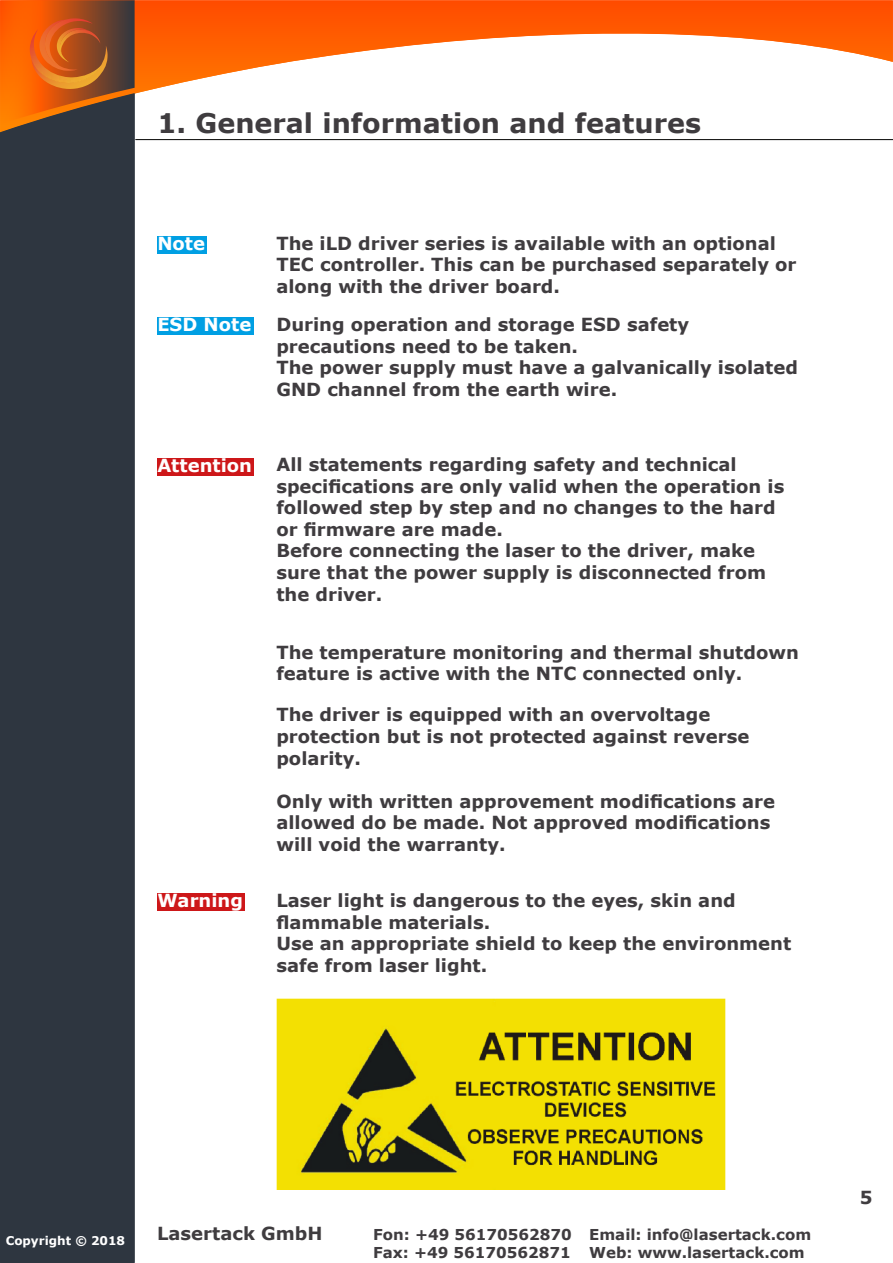
<style>
.page{position:relative;width:893px;height:1263px;background:#fff}
.page>*{position:absolute;margin:0;border:0;box-sizing:border-box;transform-origin:0 0}
.t1{font:700 27px "Verdana";color:#3f3c3f}
.t2{font:700 18px/21.6px "Verdana";color:#3f3c3f}
.t3{font:700 18px "Verdana";color:#fff}
.t4{font:700 15px/18px "Verdana";color:#3f3c3f}
.t5{font:700 12px "Verdana";color:#fff}
</style>
<div class="page">
<svg style="left:135px;top:0;width:758px;height:94px"></svg>
<svg style="left:0;top:0;width:135px;height:93px;background:#b7571a"></svg>
<div style="left:0;top:93px;width:135px;height:1169px;background:#2e3640"></div>
<img style="left:45px;top:18px;width:48px;height:49px">
<img style="left:57px;top:27px;width:31px;height:35px">
<hr style="left:136px;top:139px;width:757px;height:1px;background:#1d1d1b">
<div style="left:157px;top:317px;width:96px;height:18px;background:#009fe3"></div>
<div style="left:157px;top:458px;width:96px;height:17px;background:#cd1719"></div>
<div style="left:157px;top:236px;width:50px;height:17px;background:#009fe3"></div>
<div style="left:157px;top:893px;width:88px;height:18px;background:#cd1719"></div>
<img style="left:276px;top:998px;width:449px;height:192px">
<h1 class="t1" style="left:157px;top:104px;width:545px">1. General information and features</h1>
<p class="t3" style="left:157px;top:230px;width:49px">Note</p>
<p class="t2" style="left:276px;top:232px;width:522px">The iLD driver series is available with an optional<br>TEC controller. This can be purchased separately or along with the driver board.</p>
<p class="t3" style="left:157px;top:312px;width:95px">ESD Note</p>
<p class="t2" style="left:276px;top:314px;width:523px">During operation and storage ESD safety precautions need to be taken.<br>The power supply must have a galvanically isolated GND channel from the earth wire.</p>
<p class="t3" style="left:157px;top:452px;width:96px">Attention</p>
<p class="t2" style="left:276px;top:453px;width:509px">All statements regarding safety and technical specifications are only valid when the operation is followed step by step and no changes to the hard or firmware are made.<br>Before connecting the laser to the driver, make sure that the power supply is disconnected from the driver.</p>
<p class="t2" style="left:276px;top:641px;width:524px">The temperature monitoring and thermal shutdown feature is active with the NTC connected only.</p>
<p class="t2" style="left:276px;top:704px;width:474px">The driver is equipped with an overvoltage protection but is not protected against reverse polarity.</p>
<p class="t2" style="left:276px;top:790px;width:500px">Only with written approvement modifications are allowed do be made. Not approved modifications will void the warranty.</p>
<p class="t3" style="left:157px;top:888px;width:87px">Warning</p>
<p class="t2" style="left:276px;top:889px;width:516px">Laser light is dangerous to the eyes, skin and flammable materials.<br>Use an appropriate shield to keep the environment safe from laser light.</p>
<p class="t5" style="left:6px;top:1232px;width:121px">Copyright © 2018</p>
<p class="t5" style="left:8px;top:1232px;width:121px">Copyright © 2018</p>
<p class="t2" style="left:157px;top:1222px;width:167px">Lasertack GmbH</p>
<p class="t4" style="left:373px;top:1225px;width:440px">Fon: +49 56170562870 Email: info@lasertack.com<br>Fax: +49 56170562871 Web: www.lasertack.com</p>
<p class="t2" style="left:860px;top:1186px;width:14px">5</p>
</div>
